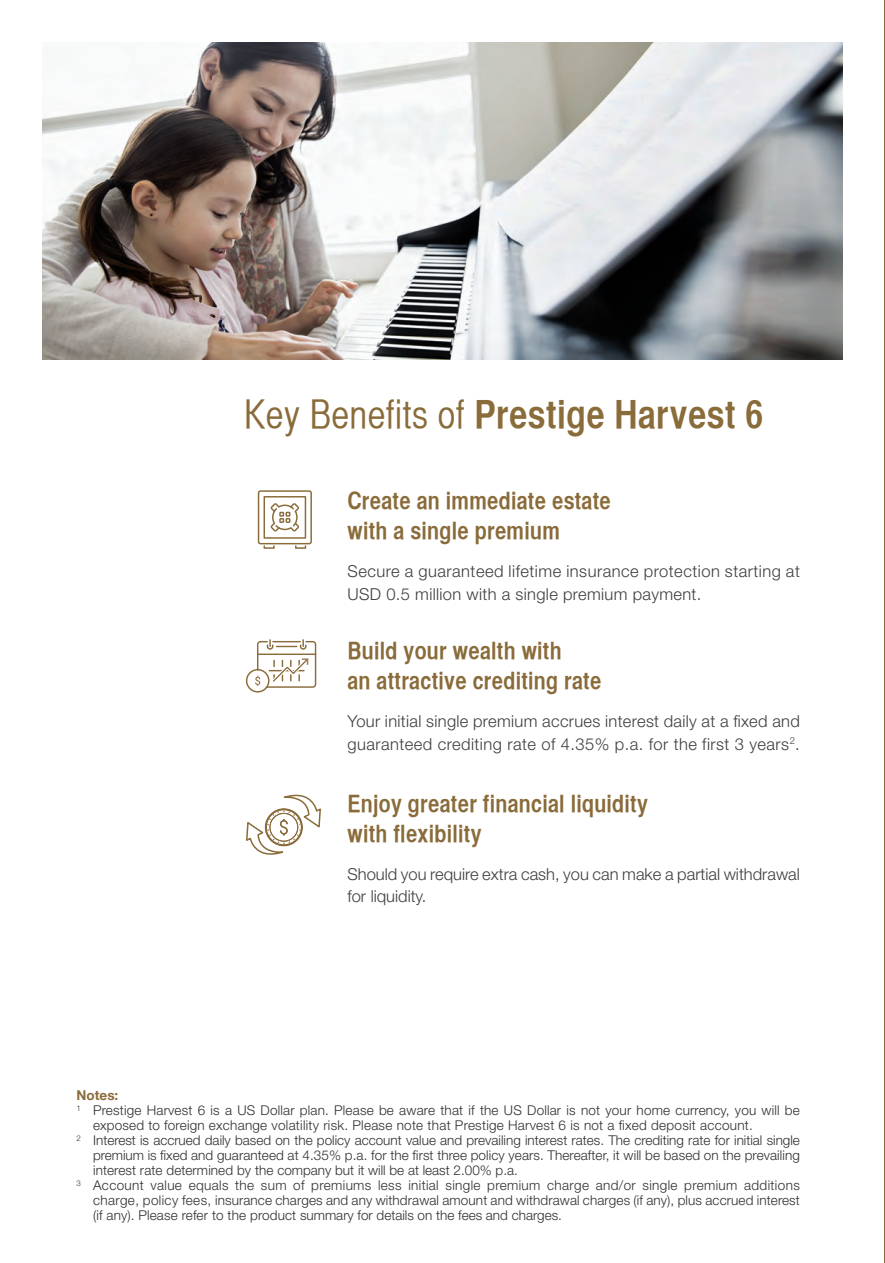
<style>
.page{position:relative;width:885px;height:1263px;background:#fff}
.page>*{position:absolute;margin:0;border:0;box-sizing:border-box;transform-origin:0 0}
.t1{font:39px "Helvetica CY Bold";letter-spacing:.01em;color:#8a6b3a}
.t2{font:24px/30px "Helvetica CY Bold";letter-spacing:.01em;color:#8a6b3a}
.t3{font:300 16.5px/22.5px "Helvetica Neue LT Std";letter-spacing:.02em;color:#3e3e3f}
.t4{font:300 16.5px/22.5px "Helvetica Neue LT Std";color:#3e3e3f}
.t5{font:300 13.5px/15px "Helvetica Neue LT Std";letter-spacing:.015em;color:#312f30;text-align:justify}
.t6{font:700 13.5px "Helvetica Neue";color:#8a6b3a}
.s1{font-family:"Helvetica CY Plain"}
</style>
<div class="page">
<hr style="left:884px;top:0;width:1px;height:1263px;background:#8a6b3a">
<img style="left:43px;top:43px;width:799px;height:316px">
<svg style="left:246px;top:639px;width:70px;height:53px"></svg>
<svg style="left:258px;top:490px;width:54px;height:59px"></svg>
<svg style="left:246px;top:794px;width:75px;height:61px"></svg>
<p class="t1" style="left:244px;top:391px;width:520px"><span class="s1">Key Benefits of</span> Prestige Harvest 6</p>
<p class="t2" style="left:347px;top:485px;width:265px">Create an immediate estate with a single premium</p>
<p class="t3" style="left:347px;top:560px;width:454px">Secure a guaranteed lifetime insurance protection starting at<br>USD 0.5 million with a single premium payment.</p>
<p class="t2" style="left:347px;top:635px;width:255px">Build your wealth with<br>an attractive crediting rate</p>
<p class="t3" style="left:347px;top:710px;width:454px">Your initial single premium accrues interest daily at a fixed and guaranteed crediting rate of 4.35% p.a. for the first 3 years<sup>2</sup>.</p>
<p class="t2" style="left:347px;top:788px;width:302px">Enjoy greater financial liquidity with flexibility</p>
<p class="t4" style="left:347px;top:862px;width:454px">Should you require extra cash, you can make a partial withdrawal for liquidity.</p>
<p class="t6" style="left:77px;top:1085px;width:43px">Notes:</p>
<p class="t5" style="left:93px;top:1103px;width:708px;text-indent:-16px"><sup>1</sup> Prestige Harvest 6 is a US Dollar plan. Please be aware that if the US Dollar is not your home currency, you will be exposed to foreign exchange volatility risk. Please note that Prestige Harvest 6 is not a fixed deposit account.</p>
<p class="t5" style="left:93px;top:1133px;width:708px;text-indent:-16px"><sup>2</sup> Interest is accrued daily based on the policy account value and prevailing interest rates. The crediting rate for initial single premium is fixed and guaranteed at 4.35% p.a. for the first three policy years. Thereafter, it will be based on the prevailing interest rate determined by the company but it will be at least 2.00% p.a.</p>
<p class="t5" style="left:93px;top:1178px;width:708px;text-indent:-16px"><sup>3</sup> Account value equals the sum of premiums less initial single premium charge and/or single premium additions charge, policy fees, insurance charges and any withdrawal amount and withdrawal charges (if any), plus accrued interest (if any). Please refer to the product summary for details on the fees and charges.</p>
</div>
